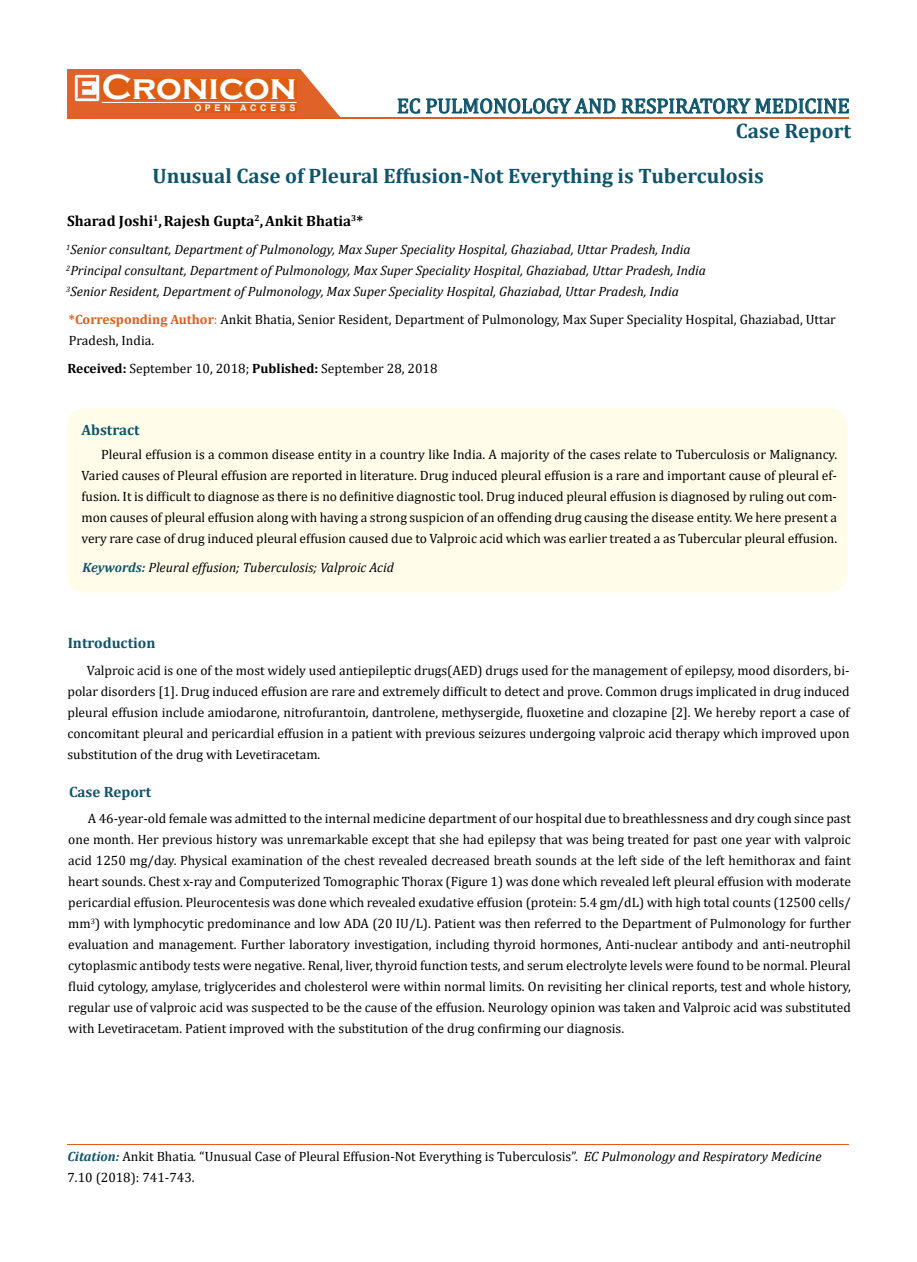
<style>
.page{position:relative;width:917px;height:1262px;background:#fff}
.page>*{position:absolute;margin:0;border:0;box-sizing:border-box;transform-origin:0 0}
.t1{font:700 36px "Copperplate Gothic";color:#fff}
.t2{font:700 21px/44.7px "Cambria";color:#0e546a}
.t3{font:21px "Cambria";color:#0e546a}
.t4{font:700 15px "Cambria";color:#000}
.t5{font:700 15px "Cambria";color:#0e546a}
.t6{font:13.5px/21px "Cambria";color:#000;text-align:justify}
.t7{font:italic 13.5px/21px "Cambria";color:#000}
.t8{font:700 9px "Arial";letter-spacing:.4em;color:#fff}
.s1{font-weight:700;color:#e05d1a}
.s2{color:#e05d1a}
.s3{font-weight:700}
.s4{font-weight:700;color:#0e546a}
.s5{font-weight:700;font-style:italic;color:#0e546a}
.s6{font-style:italic}
</style>
<div class="page">
<div style="left:67px;top:70px;width:290px;height:49px;background:#e06228"></div>
<svg style="left:300px;top:69px;width:90px;height:49px"></svg>
<img style="left:75px;top:75px;width:24px;height:26px">
<div style="left:102px;top:79px;width:195px;height:21px;background:#df5d11"></div>
<div style="left:194px;top:105px;width:103px;height:7px;background:#df5d11"></div>
<svg style="left:397px;top:98px;width:23px;height:16px"></svg>
<svg style="left:426px;top:98px;width:189px;height:16px"></svg>
<svg style="left:621px;top:98px;width:228px;height:16px"></svg>
<hr style="left:102px;top:102px;width:194px;height:1px;background:#fff">
<hr style="left:279px;top:118px;width:569px;height:1px;background:#e05d1a">
<hr style="left:67px;top:1144px;width:782px;height:1px;background:#e05d1a">
<div style="left:67px;top:408px;width:780px;height:185px;background:#fffde9;border-radius:18px"></div>
<h1 class="t1" style="left:102px;top:68px;width:196px">Cronicon</h1>
<p class="t8" style="left:194px;top:102px;width:103px">OPEN ACCESS</p>
<h2 class="t3" style="left:397px;top:93px;width:454px">EC PULMONOLOGY AND RESPIRATORY MEDICINE</h2>
<h2 class="t2" style="left:152px;top:108px;width:700px;text-indent:583px">Case Report<br>Unusual Case of Pleural Effusion-Not Everything is Tuberculosis</h2>
<p class="t4" style="left:67px;top:210px;width:297px">Sharad Joshi<sup>1</sup>,Rajesh Gupta<sup>2</sup>,Ankit Bhatia<sup>3</sup>*</p>
<p class="t7" style="left:66px;top:239px;width:641px"><sup>1</sup>Senior consultant, Department of Pulmonology, Max Super Speciality Hospital, Ghaziabad, Uttar Pradesh, India<br><sup>2</sup>Principal consultant, Department of Pulmonology, Max Super Speciality Hospital, Ghaziabad, Uttar Pradesh, India<br><sup>3</sup>Senior Resident, Department of Pulmonology, Max Super Speciality Hospital, Ghaziabad, Uttar Pradesh, India</p>
<p class="t6" style="left:69px;top:309px;width:768px"><span class="s1">*Corresponding Author</span><span class="s2">:</span> Ankit Bhatia, Senior Resident, Department of Pulmonology, Max Super Speciality Hospital, Ghaziabad, Uttar<br>Pradesh, India.</p>
<p class="t6" style="left:67px;top:358px;width:371px"><span class="s3">Received:</span> September 10, 2018; <span class="s3">Published:</span> September 28, 2018</p>
<p class="t5" style="left:81px;top:419px;width:60px">Abstract</p>
<p class="t6" style="left:81px;top:443px;width:757px;text-indent:19px">Pleural effusion is a common disease entity in a country like India. A majority of the cases relate to Tuberculosis or Malignancy.<br>Varied causes of Pleural effusion are reported in literature. Drug induced pleural effusion is a rare and important cause of pleural ef&shy;fusion. It is difficult to diagnose as there is no definitive diagnostic tool. Drug induced pleural effusion is diagnosed by ruling out com&shy;mon causes of pleural effusion along with having a strong suspicion of an offending drug causing the disease entity. We here present a very rare case of drug induced pleural effusion caused due to Valproic acid which was earlier treated a as Tubercular pleural effusion.</p>
<p class="t7" style="left:83px;top:557px;width:313px"><span class="s4">Keywords:</span> Pleural effusion; Tuberculosis; Valproic Acid</p>
<p class="t5" style="left:68px;top:632px;width:89px">Introduction</p>
<p class="t6" style="left:67px;top:659px;width:783px;text-indent:19px">Valproic acid is one of the most widely used antiepileptic drugs(AED) drugs used for the management of epilepsy, mood disorders, bi&shy;polar disorders [1]. Drug induced effusion are rare and extremely difficult to detect and prove. Common drugs implicated in drug induced pleural effusion include amiodarone, nitrofurantoin, dantrolene, methysergide, fluoxetine and clozapine [2]. We hereby report a case of concomitant pleural and pericardial effusion in a patient with previous seizures undergoing valproic acid therapy which improved upon substitution of the drug with Levetiracetam.</p>
<p class="t5" style="left:69px;top:781px;width:84px">Case Report</p>
<p class="t6" style="left:68px;top:808px;width:784px;text-indent:20px">A 46-year-old female was admitted to the internal medicine department of our hospital due to breathlessness and dry cough since past one month. Her previous history was unremarkable except that she had epilepsy that was being treated for past one year with valproic acid 1250 mg/day. Physical examination of the chest revealed decreased breath sounds at the left side of the left hemithorax and faint heart sounds. Chest x-ray and Computerized Tomographic Thorax (Figure 1) was done which revealed left pleural effusion with moderate pericardial effusion. Pleurocentesis was done which revealed exudative effusion (protein: 5.4 gm/dL) with high total counts (12500 cells/ mm<sup>3</sup>) with lymphocytic predominance and low ADA (20 IU/L). Patient was then referred to the Department of Pulmonology for further evaluation and management. Further laboratory investigation, including thyroid hormones, Anti-nuclear antibody and anti-neutrophil cytoplasmic antibody tests were negative. Renal, liver, thyroid function tests, and serum electrolyte levels were found to be normal. Pleural fluid cytology, amylase, triglycerides and cholesterol were within normal limits. On revisiting her clinical reports, test and whole history, regular use of valproic acid was suspected to be the cause of the effusion. Neurology opinion was taken and Valproic acid was substituted with Levetiracetam. Patient improved with the substitution of the drug confirming our diagnosis.</p>
<p class="t6" style="left:67px;top:1145px;width:755px"><span class="s5">Citation:</span> Ankit Bhatia<span class="s6">.</span> “Unusual Case of Pleural Effusion-Not Everything is Tuberculosis”. <span class="s6">EC Pulmonology and Respiratory Medicine<br></span>7.10 (2018): 741-743.</p>
</div>
